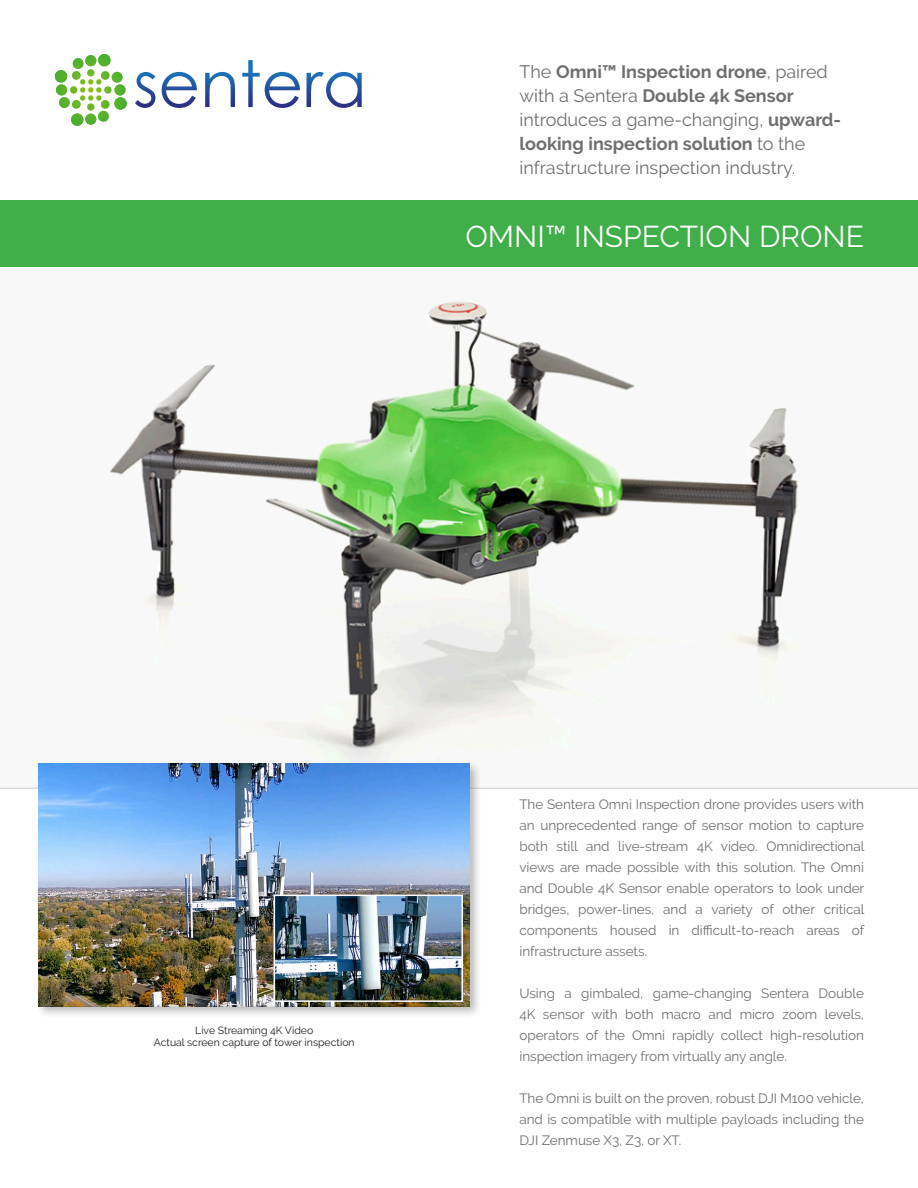
<style>
.page{position:relative;width:918px;height:1188px;background:#fff}
.page>*{position:absolute;margin:0;border:0;box-sizing:border-box;transform-origin:0 0}
.t1{font:30px "Raleway";color:#fff}
.t2{font:18px/24px "Raleway";color:#231f20}
.t3{font:13.5px/21px "Raleway";letter-spacing:-.005em;color:#231f20;text-align:justify}
.t4{font:10.5px "Raleway";color:#231f20}
.s1{font-weight:700}
</style>
<div class="page">
<svg style="left:0;top:297px;width:918px;height:491px"></svg>
<svg style="left:135px;top:72px;width:20px;height:36px"></svg>
<svg style="left:162px;top:72px;width:35px;height:36px"></svg>
<svg style="left:205px;top:72px;width:30px;height:35px"></svg>
<svg style="left:242px;top:60px;width:58px;height:48px"></svg>
<svg style="left:307px;top:72px;width:55px;height:36px"></svg>
<svg style="left:54px;top:54px;width:73px;height:72px"></svg>
<div style="left:0;top:200px;width:918px;height:67px;background:#40ae49"></div>
<div style="left:36px;top:760px;width:446px;height:258px;background:#231f20;opacity:.3"></div>
<img style="left:39px;top:763px;width:431px;height:243px">
<div style="left:274px;top:895px;width:189px;height:107px;border:2px solid #fff"></div>
<h2 class="t2" style="left:519px;top:60px;width:323px">The <span class="s1">Omni™ Inspection drone</span>, paired with a Sentera <span class="s1">Double 4k Sensor </span>introduces a game-changing, <span class="s1">upward&shy;looking inspection solution</span> to the infrastructure inspection industry.</h2>
<p class="t1" style="left:465px;top:219px;width:400px">OMNI™ INSPECTION DRONE</p>
<p class="t4" style="left:195px;top:1024px;width:120px">Live Streaming 4K Video</p>
<p class="t4" style="left:154px;top:1037px;width:202px">Actual screen capture of tower inspection</p>
<p class="t3" style="left:519px;top:794px;width:346px">The Sentera Omni Inspection drone provides users with an unprecedented range of sensor motion to capture both still and live-stream 4K video. Omnidirectional views are made possible with this solution. The Omni and Double 4K Sensor enable operators to look under bridges, power-lines, and a variety of other critical components housed in difficult-to-reach areas of infrastructure assets.</p>
<p class="t3" style="left:519px;top:983px;width:346px">Using a gimbaled, game-changing Sentera Double 4K sensor with both macro and micro zoom levels, operators of the Omni rapidly collect high-resolution inspection imagery from virtually any angle.</p>
<p class="t3" style="left:519px;top:1088px;width:346px">The Omni is built on the proven, robust DJI M100 vehicle, and is compatible with multiple payloads including the DJI Zenmuse X3, Z3, or XT.</p>
</div>
